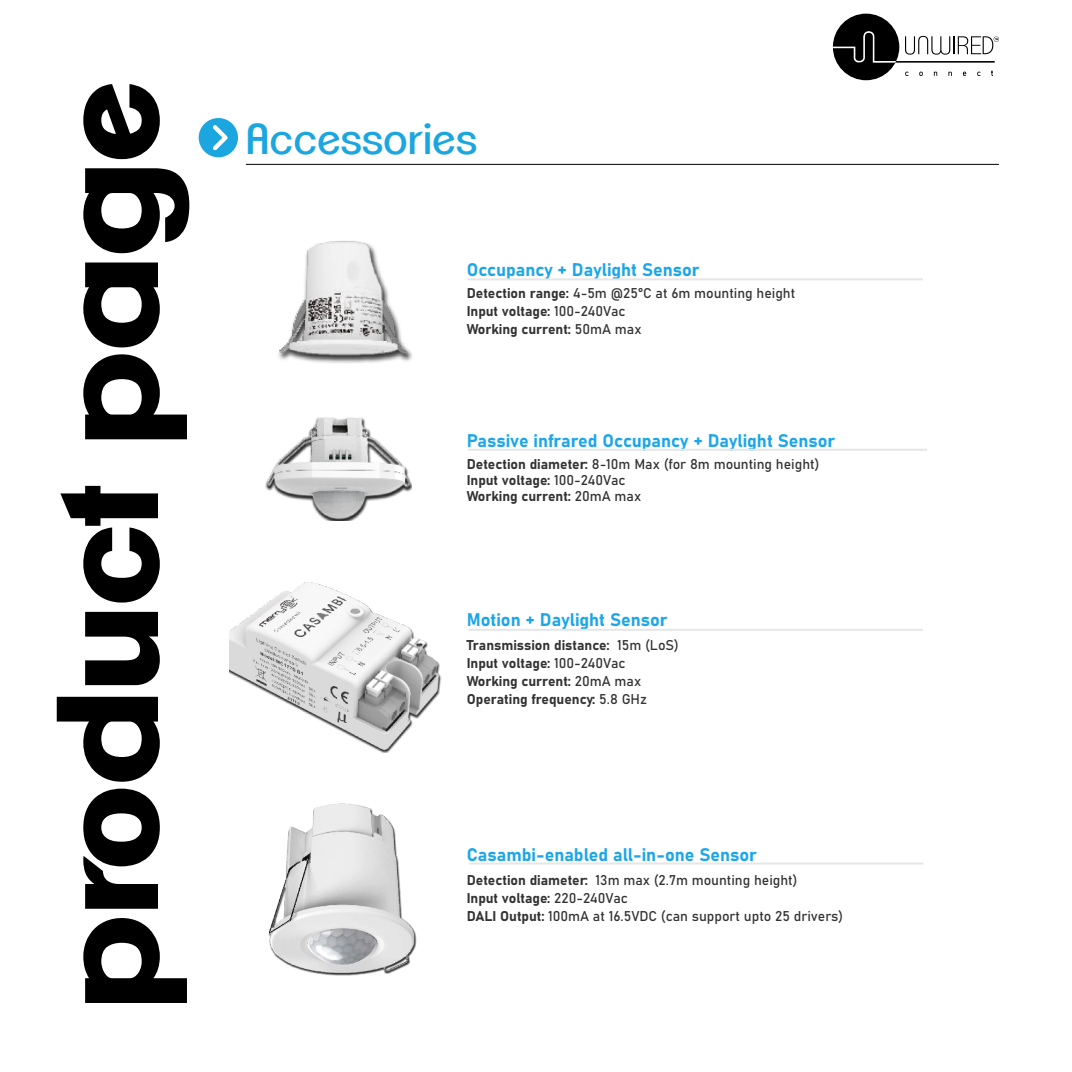
<style>
.page{position:relative;width:1072px;height:1072px;background:#fff}
.page>*{position:absolute;margin:0;border:0;box-sizing:border-box;transform-origin:0 0}
.t1{font:800 140.6px "Clemente P Dao";letter-spacing:-.025em;color:#000}
.t2{font:42px "Clemente P Dai";color:#1ca6df}
.t3{font:18px "Bahnschrift";color:#1ca6e9}
.t4{font:14px "Bahnschrift";color:#333}
</style>
<div class="page">
<hr style="left:246px;top:164px;width:753px;height:1px;background:#000">
<svg style="left:199px;top:118px;width:39px;height:39px"></svg>
<hr style="left:468px;top:278px;width:455px;height:2px;background:#e6e6e6">
<hr style="left:468px;top:449px;width:459px;height:2px;background:#e6e6e6">
<hr style="left:468px;top:629px;width:455px;height:2px;background:#e6e6e6">
<hr style="left:469px;top:863px;width:454px;height:2px;background:#e6e6e6">
<img style="left:278px;top:241px;width:135px;height:122px">
<img style="left:265px;top:417px;width:147px;height:104px">
<img style="left:229px;top:582px;width:212px;height:171px">
<img style="left:269px;top:804px;width:147px;height:171px">
<div style="left:833px;top:14px;width:66px;height:66px;background:#000;border-radius:50%"></div>
<svg style="left:905px;top:72px;width:4px;height:4px"></svg>
<svg style="left:919px;top:72px;width:4px;height:4px"></svg>
<svg style="left:948px;top:72px;width:4px;height:4px"></svg>
<svg style="left:963px;top:72px;width:3px;height:4px"></svg>
<svg style="left:977px;top:72px;width:4px;height:4px"></svg>
<svg style="left:833px;top:31px;width:166px;height:32px"></svg>
<p class="t1" style="left:22px;top:1011px;width:933px;rotate:-90deg">product page</p>
<p class="t2" style="left:246px;top:114px;width:233px">Accessories</p>
<p class="t3" style="left:467px;top:256px;width:234px">Occupancy + Daylight Sensor</p>
<p class="t4" style="left:467px;top:282px;width:330px">Detection range: 4-5m @25°C at 6m mounting height</p>
<p class="t4" style="left:467px;top:300px;width:160px">Input voltage: 100-240Vac</p>
<p class="t4" style="left:467px;top:318px;width:176px">Working current: 50mA max</p>
<p class="t3" style="left:467px;top:427px;width:370px">Passive infrared Occupancy + Daylight Sensor</p>
<p class="t4" style="left:467px;top:453px;width:354px">Detection diameter: 8-10m Max (for 8m mounting height)</p>
<p class="t4" style="left:467px;top:469px;width:160px">Input voltage: 100-240Vac</p>
<p class="t4" style="left:467px;top:485px;width:176px">Working current: 20mA max</p>
<p class="t3" style="left:467px;top:606px;width:202px">Motion + Daylight Sensor</p>
<p class="t4" style="left:467px;top:635px;width:214px">Transmission distance: 15m (LoS)</p>
<p class="t4" style="left:467px;top:653px;width:160px">Input voltage: 100-240Vac</p>
<p class="t4" style="left:467px;top:671px;width:176px">Working current: 20mA max</p>
<p class="t4" style="left:467px;top:689px;width:182px">Operating frequency: 5.8 GHz</p>
<p class="t3" style="left:467px;top:841px;width:292px">Casambi-enabled all-in-one Sensor</p>
<p class="t4" style="left:467px;top:870px;width:332px">Detection diameter: 13m max (2.7m mounting height)</p>
<p class="t4" style="left:467px;top:888px;width:163px">Input voltage: 220-240Vac</p>
<p class="t4" style="left:467px;top:906px;width:378px">DALI Output: 100mA at 16.5VDC (can support upto 25 drivers)</p>
</div>
